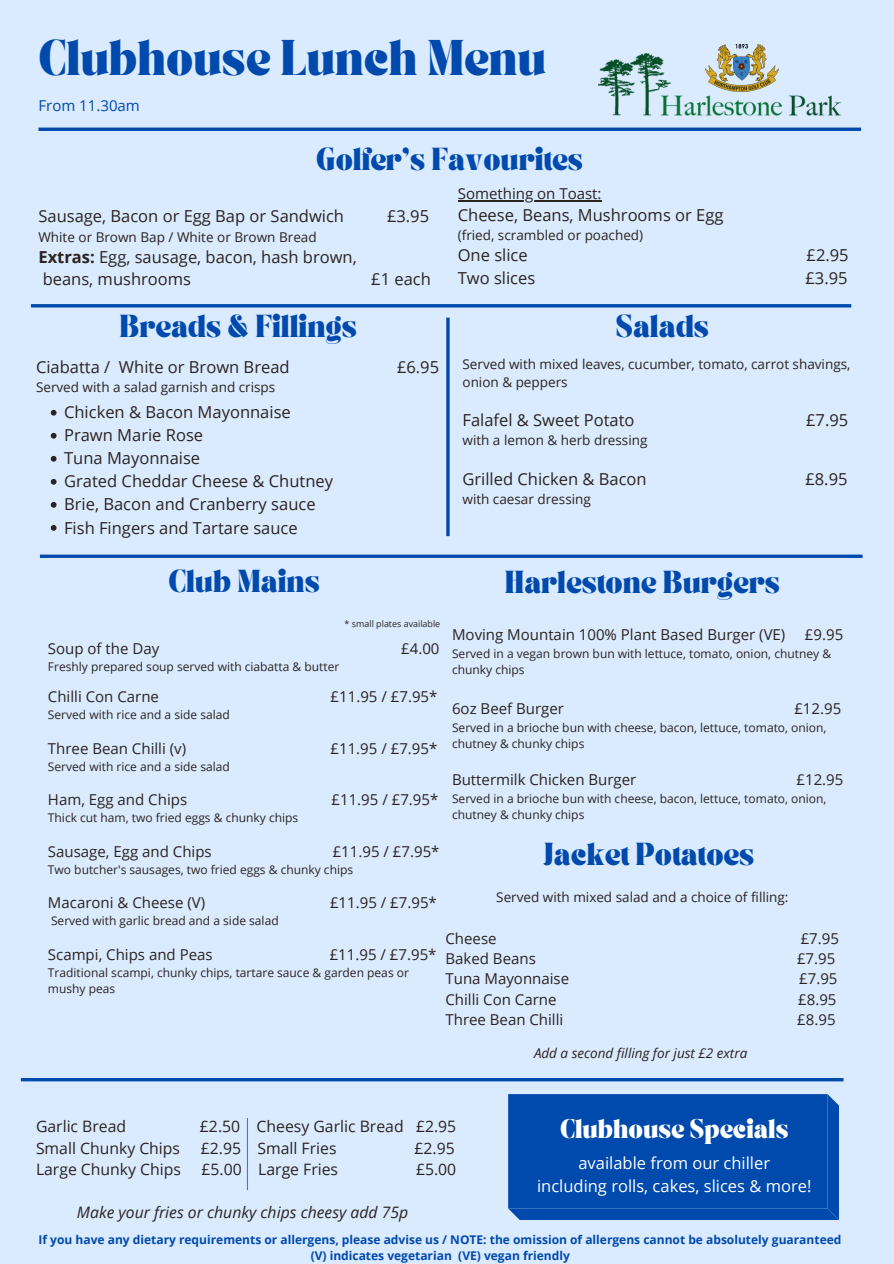
<style>
.page{position:relative;width:894px;height:1264px;background:#fff}
.page>*{position:absolute;margin:0;border:0;box-sizing:border-box;transform-origin:0 0}
.t1{font:700 30.75px "TANASHFORD";color:#004aad}
.t2{font:700 19.5px "TANASHFORD";color:#004aad}
.t3{font:16.5px/23px "Open Sans";color:#2b241e}
.t4{font:16.5px/23px "Open Sans";color:#fff;text-align:center}
.t5{font:700 16.5px "TANASHFORD";color:#fff}
.t6{font:15.75px "Open Sans";color:#2b241e}
.t7{font:italic 15.75px "Open Sans";color:#2b241e}
.t8{font:15px "Open Sans";color:#2b241e}
.t9{font:15px "Open Sans";color:#004aad}
.t10{font:13.5px/18px "Open Sans";color:#2b241e}
.t11{font:italic 13.5px "Open Sans";color:#2b241e}
.t12{font:12px/16px "Open Sans";color:#2b241e}
.t13{font:700 12px/16px "Open Sans";color:#004aad;text-align:center}
.t14{font:8.85px "Open Sans";color:#2b241e}
.s1{font-weight:700}
</style>
<div class="page">
<div style="left:0;top:0;width:893px;height:1263px;background:#daeaff"></div>
<img style="left:598px;top:53px;width:264px;height:78px">
<img style="left:705px;top:45px;width:73px;height:47px">
<svg style="left:51px;top:410px;width:5px;height:5px"></svg>
<svg style="left:51px;top:433px;width:5px;height:5px"></svg>
<svg style="left:51px;top:456px;width:5px;height:5px"></svg>
<svg style="left:51px;top:479px;width:5px;height:5px"></svg>
<svg style="left:51px;top:502px;width:5px;height:5px"></svg>
<svg style="left:51px;top:525px;width:5px;height:6px"></svg>
<hr style="left:38px;top:128px;width:822px;height:3px;background:#004aad">
<hr style="left:31px;top:304px;width:820px;height:3px;background:#004aad">
<hr style="left:446px;top:317px;width:3px;height:219px;background:#004aad">
<svg style="left:40px;top:554px;width:822px;height:4px;fill:#034cae"></svg>
<hr style="left:21px;top:1078px;width:822px;height:3px;background:#004aad">
<div style="left:508px;top:1094px;width:330px;height:125px;background:#004aad"></div>
<hr style="left:247px;top:1117px;width:1px;height:73px;background:#3781c3">
<hr style="left:457px;top:200px;width:144px;height:2px;background:#2b241e">
<h1 class="t1" style="left:38px;top:39px;width:509px">Clubhouse Lunch Menu</h1>
<p class="t9" style="left:38px;top:95px;width:103px">From 11.30am</p>
<h2 class="t2" style="left:316px;top:147px;width:268px">Golfer's Favourites</h2>
<h3 class="t3" style="left:38px;top:204px;width:307px">Sausage, Bacon or Egg Bap or Sandwich</h3>
<h3 class="t3" style="left:387px;top:204px;width:44px">£3.95</h3>
<p class="t10" style="left:38px;top:227px;width:280px">White or Brown Bap / White or Brown Bread</p>
<h3 class="t3" style="left:38px;top:245px;width:320px;line-height:22.5px"><span class="s1">Extras:</span> Egg, sausage, bacon, hash brown, beans, mushrooms</h3>
<h3 class="t3" style="left:371px;top:267px;width:61px">£1 each</h3>
<h2 class="t2" style="left:119px;top:314px;width:239px">Breads &amp; Fillings</h2>
<h3 class="t3" style="left:36px;top:354px;width:255px">Ciabatta / White or Brown Bread</h3>
<h3 class="t3" style="left:397px;top:354px;width:44px">£6.95</h3>
<p class="t10" style="left:36px;top:378px;width:241px">Served with a salad garnish and crisps</p>
<h3 class="t3" style="left:64px;top:400px;width:270px">Chicken &amp; Bacon Mayonnaise<br>Prawn Marie Rose<br>Tuna Mayonnaise<br>Grated Cheddar Cheese &amp; Chutney<br>Brie, Bacon and Cranberry sauce<br>Fish Fingers and Tartare sauce</h3>
<h2 class="t2" style="left:168px;top:568px;width:153px">Club Mains</h2>
<p class="t8" style="left:457px;top:183px;width:145px">Something on Toast:</p>
<h3 class="t3" style="left:457px;top:203px;width:267px">Cheese, Beans, Mushrooms or Egg</h3>
<p class="t10" style="left:457px;top:226px;width:187px">(fried, scrambled or poached)</p>
<h3 class="t3" style="left:457px;top:243px;width:71px">One slice</h3>
<h3 class="t3" style="left:806px;top:243px;width:44px">£2.95</h3>
<h3 class="t3" style="left:457px;top:266px;width:79px">Two slices</h3>
<h3 class="t3" style="left:805px;top:266px;width:44px">£3.95</h3>
<h2 class="t2" style="left:615px;top:314px;width:95px">Salads</h2>
<p class="t10" style="left:462px;top:354px;width:389px">Served with mixed leaves, cucumber, tomato, carrot shavings, onion &amp; peppers</p>
<h3 class="t3" style="left:462px;top:408px;width:173px">Falafel &amp; Sweet Potato</h3>
<h3 class="t3" style="left:805px;top:408px;width:44px">£7.95</h3>
<p class="t10" style="left:462px;top:431px;width:186px">with a lemon &amp; herb dressing</p>
<h3 class="t3" style="left:462px;top:467px;width:185px">Grilled Chicken &amp; Bacon</h3>
<h3 class="t3" style="left:805px;top:467px;width:44px">£8.95</h3>
<p class="t10" style="left:462px;top:489px;width:130px">with caesar dressing</p>
<h2 class="t2" style="left:505px;top:570px;width:276px">Harlestone Burgers</h2>
<p class="t14" style="left:344px;top:617px;width:97px">* small plates available</p>
<p class="t8" style="left:452px;top:623px;width:335px">Moving Mountain 100% Plant Based Burger (VE)</p>
<p class="t8" style="left:804px;top:623px;width:40px">£9.95</p>
<p class="t12" style="left:452px;top:645px;width:380px">Served in a vegan brown bun with lettuce, tomato, onion, chutney &amp; chunky chips</p>
<p class="t8" style="left:452px;top:698px;width:113px">6oz Beef Burger</p>
<p class="t8" style="left:794px;top:698px;width:48px">£12.95</p>
<p class="t12" style="left:452px;top:719px;width:376px">Served in a brioche bun with cheese, bacon, lettuce, tomato, onion, chutney &amp; chunky chips</p>
<p class="t8" style="left:452px;top:769px;width:186px">Buttermilk Chicken Burger</p>
<p class="t8" style="left:796px;top:769px;width:48px">£12.95</p>
<p class="t12" style="left:452px;top:790px;width:376px">Served in a brioche bun with cheese, bacon, lettuce, tomato, onion, chutney &amp; chunky chips</p>
<h2 class="t2" style="left:543px;top:842px;width:212px">Jacket Potatoes</h2>
<p class="t8" style="left:48px;top:638px;width:113px">Soup of the Day</p>
<p class="t8" style="left:401px;top:638px;width:40px">£4.00</p>
<p class="t12" style="left:48px;top:658px;width:293px">Freshly prepared soup served with ciabatta &amp; butter</p>
<p class="t8" style="left:48px;top:686px;width:112px">Chilli Con Carne</p>
<p class="t8" style="left:330px;top:686px;width:108px">£11.95 / £7.95*</p>
<p class="t12" style="left:48px;top:706px;width:183px">Served with rice and a side salad</p>
<p class="t8" style="left:48px;top:737px;width:140px">Three Bean Chilli (v)</p>
<p class="t8" style="left:330px;top:737px;width:108px">£11.95 / £7.95*</p>
<p class="t12" style="left:48px;top:758px;width:183px">Served with rice and a side salad</p>
<p class="t8" style="left:48px;top:789px;width:141px">Ham, Egg and Chips</p>
<p class="t8" style="left:331px;top:789px;width:108px">£11.95 / £7.95*</p>
<p class="t12" style="left:48px;top:809px;width:252px">Thick cut ham, two fried eggs &amp; chunky chips</p>
<p class="t8" style="left:48px;top:840px;width:165px">Sausage, Egg and Chips</p>
<p class="t8" style="left:332px;top:840px;width:108px">£11.95 / £7.95*</p>
<p class="t12" style="left:48px;top:861px;width:307px">Two butcher's sausages, two fried eggs &amp; chunky chips</p>
<p class="t8" style="left:48px;top:892px;width:159px">Macaroni &amp; Cheese (V)</p>
<p class="t8" style="left:330px;top:892px;width:108px">£11.95 / £7.95*</p>
<p class="t12" style="left:51px;top:912px;width:229px">Served with garlic bread and a side salad</p>
<p class="t8" style="left:48px;top:943px;width:166px">Scampi, Chips and Peas</p>
<p class="t8" style="left:329px;top:943px;width:108px">£11.95 / £7.95*</p>
<p class="t12" style="left:48px;top:964px;width:362px;line-height:16.5px">Traditional scampi, chunky chips, tartare sauce &amp; garden peas or mushy peas</p>
<p class="t10" style="left:496px;top:887px;width:294px">Served with mixed salad and a choice of filling:</p>
<p class="t8" style="left:445px;top:928px;width:53px">Cheese</p>
<p class="t8" style="left:800px;top:928px;width:40px">£7.95</p>
<p class="t8" style="left:445px;top:948px;width:92px">Baked Beans</p>
<p class="t8" style="left:796px;top:948px;width:40px">£7.95</p>
<p class="t8" style="left:445px;top:968px;width:125px">Tuna Mayonnaise</p>
<p class="t8" style="left:799px;top:968px;width:40px">£7.95</p>
<p class="t8" style="left:445px;top:988px;width:112px">Chilli Con Carne</p>
<p class="t8" style="left:798px;top:988px;width:40px">£8.95</p>
<p class="t8" style="left:445px;top:1008px;width:119px">Three Bean Chilli</p>
<p class="t8" style="left:797px;top:1008px;width:40px">£8.95</p>
<p class="t11" style="left:534px;top:1043px;width:215px">Add a second filling for just £2 extra</p>
<h3 class="t5" style="left:560px;top:1118px;width:230px">Clubhouse Specials</h3>
<h3 class="t4" style="left:537px;top:1151px;width:276px">available from our chiller<br>including rolls, cakes, slices &amp; more!</h3>
<h3 class="t6" style="left:36px;top:1115px;width:92px">Garlic Bread</h3>
<h3 class="t6" style="left:200px;top:1115px;width:258px">£2.50 Cheesy Garlic Bread £2.95</h3>
<h3 class="t6" style="left:36px;top:1136px;width:146px">Small Chunky Chips</h3>
<h3 class="t6" style="left:201px;top:1136px;width:137px">£2.95 Small Fries</h3>
<h3 class="t6" style="left:414px;top:1136px;width:42px">£2.95</h3>
<h3 class="t6" style="left:36px;top:1158px;width:146px">Large Chunky Chips</h3>
<h3 class="t6" style="left:201px;top:1158px;width:138px">£5.00 Large Fries</h3>
<h3 class="t6" style="left:416px;top:1158px;width:42px">£5.00</h3>
<h3 class="t7" style="left:77px;top:1200px;width:332px">Make your fries or chunky chips cheesy add 75p</h3>
<p class="t13" style="left:39px;top:1230px;width:804px">If you have any dietary requirements or allergens, please advise us / NOTE: the omission of allergens cannot be absolutely guaranteed (V) indicates vegetarian (VE) vegan friendly</p>
</div>
